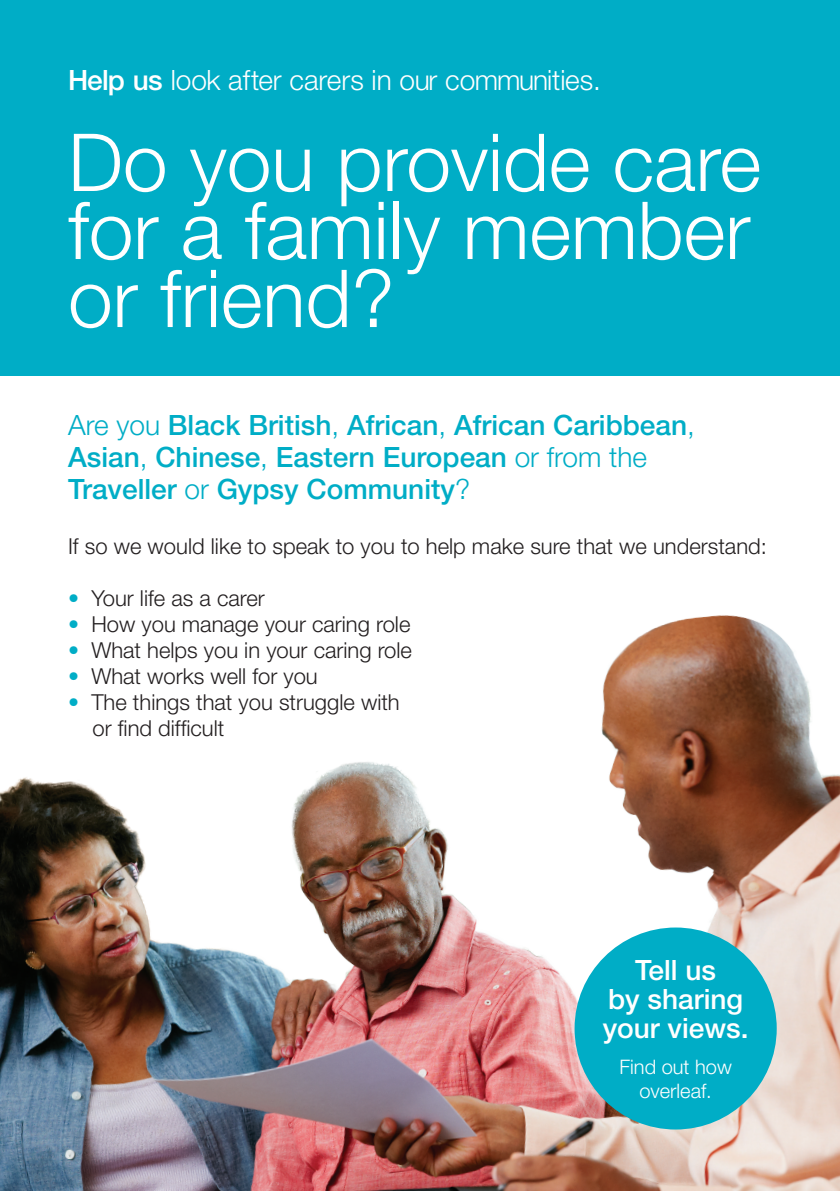
<style>
.page{position:relative;width:840px;height:1191px;background:#fff}
.page>*{position:absolute;margin:0;border:0;box-sizing:border-box;transform-origin:0 0}
.t1{font:300 80px/68px "Helvetica Neue";color:#fff}
.t2{font:500 28px "Helvetica Neue";color:#00adc6}
.t3{font:300 28px "Helvetica Neue";color:#fff}
.t4{font:500 28px "Helvetica Neue";color:#fff}
.t5{font:300 22px "Helvetica Neue";color:#231f20}
.t6{font:300 20px "Helvetica Neue";color:#fff}
.s1{font-weight:500}
.s2{font-weight:300}
.s3{color:#00adc6}
</style>
<div class="page">
<img style="left:0;top:615px;width:839px;height:576px">
<div style="left:0;top:0;width:839px;height:375px;background:#00adc6"></div>
<div style="left:574px;top:927px;width:202px;height:202px;background:#00adc6;border-radius:50%"></div>
<p class="t3" style="left:68px;top:63px;width:534px"><span class="s1">Help us</span> look after carers in our communities.</p>
<p class="t1" style="left:68px;top:127px;width:694px">Do you provide care for a family member or friend?</p>
<p class="t2" style="left:68px;top:408px;width:628px"><span class="s2">Are you</span> Black British<span class="s2">,</span> African<span class="s2">,</span> African Caribbean<span class="s2">,</span></p>
<p class="t2" style="left:68px;top:440px;width:580px">Asian<span class="s2">,</span> Chinese<span class="s2">,</span> Eastern European <span class="s2">or from the</span></p>
<p class="t2" style="left:68px;top:472px;width:403px">Traveller <span class="s2">or</span> Gypsy Community<span class="s2">?</span></p>
<p class="t5" style="left:68px;top:532px;width:700px">If so we would like to speak to you to help make sure that we understand:</p>
<p class="t5" style="left:68px;top:584px;width:198px"><span class="s3">•</span> Your life as a carer</p>
<p class="t5" style="left:68px;top:610px;width:343px"><span class="s3">•</span> How you manage your caring role</p>
<p class="t5" style="left:68px;top:636px;width:345px"><span class="s3">•</span> What helps you in your caring role</p>
<p class="t5" style="left:68px;top:662px;width:251px"><span class="s3">•</span> What works well for you</p>
<p class="t5" style="left:68px;top:688px;width:333px"><span class="s3">•</span> The things that you struggle with</p>
<p class="t5" style="left:92px;top:714px;width:133px">or find difficult</p>
<p class="t4" style="left:634px;top:953px;width:82px">Tell us</p>
<p class="t4" style="left:607px;top:982px;width:136px">by sharing</p>
<p class="t4" style="left:602px;top:1011px;width:147px">your views.</p>
<p class="t6" style="left:619px;top:1054px;width:114px">Find out how</p>
<p class="t6" style="left:639px;top:1078px;width:74px">overleaf.</p>
</div>
